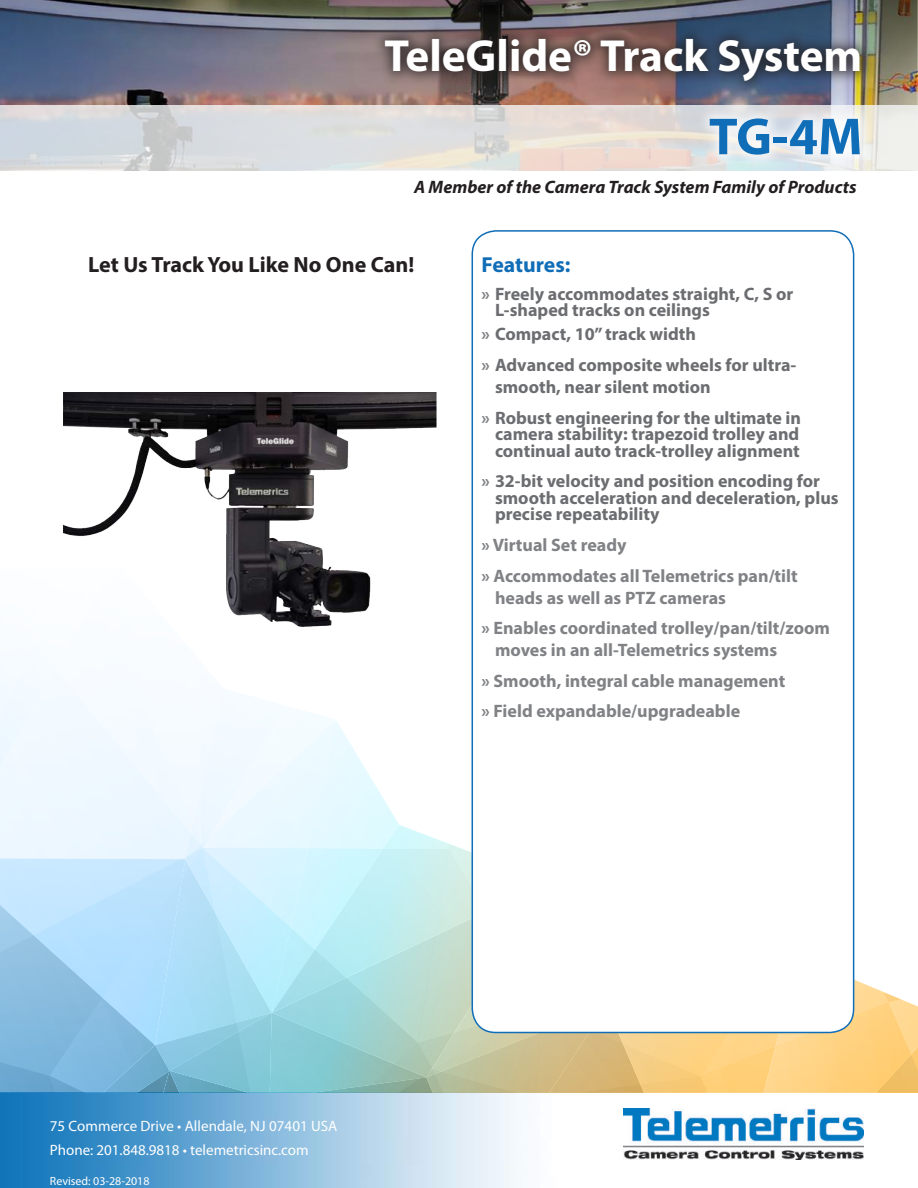
<style>
.page{position:relative;width:918px;height:1188px;background:#fff}
.page>*{position:absolute;margin:0;border:0;box-sizing:border-box;transform-origin:0 0}
.t1{font:700 52.5px "Myriad Pro";color:#106db7}
.t2{font:700 45.15px "Myriad Pro";color:#fff}
.t3{font:700 22.05px "Myriad Pro";color:#231f20}
.t4{font:700 21.75px "Myriad Pro";color:#106db7}
.t5{font:700 18px/16.5px "Myriad Pro";color:#6c6d70}
.t6{font:700 18px/30.8px "Myriad Pro";color:#808285}
.t7{font:italic 700 18px "Myriad Pro";color:#231f20}
.t8{font:15px/24px "Myriad Pro";color:#fff}
.t9{font:11.85px "Myriad Pro";color:#fff}
.s1{color:#fff}
.s2{color:#808285}
</style>
<div class="page">
<img style="left:0;top:0;width:917px;height:105px">
<div style="left:371px;top:25px;width:503px;height:70px;background:#231f20;opacity:.75"></div>
<svg style="left:0;top:105px;width:918px;height:65px;fill:#deddde"></svg>
<div style="left:696px;top:104px;width:178px;height:65px;background:#fff;opacity:.75"></div>
<img style="left:0;top:1093px;width:624px;height:95px">
<img style="left:624px;top:1108px;width:240px;height:52px">
<svg style="left:0;top:568px;width:918px;height:525px"></svg>
<div style="left:472px;top:231px;width:382px;height:801px;background:#fff;border-radius:24px"></div>
<img style="left:64px;top:392px;width:409px;height:251px">
<h2 class="t2" style="left:384px;top:26px;width:480px">TeleGlide® Track System</h2>
<h1 class="t1" style="left:709px;top:102px;width:155px">TG-4M</h1>
<p class="t7" style="left:414px;top:175px;width:451px">A Member of the Camera Track System Family of Products<span class="s1">s</span></p>
<p class="t3" style="left:88px;top:250px;width:328px">Let Us Track You Like No One Can!</p>
<p class="t4" style="left:482px;top:250px;width:91px">Features:</p>
<p class="t5" style="left:495px;top:285px;width:300px;text-indent:-14px"><span class="s2">»</span> Freely accommodates straight, C, S or<br>L-shaped tracks on ceilings</p>
<p class="t5" style="left:482px;top:318px;width:316px;line-height:30.8px"><span class="s2">»</span> Compact, 10” track width<br><span class="s2">»</span> Advanced composite wheels for ultra-</p>
<p class="t5" style="left:482px;top:371px;width:321px;line-height:30.8px;text-indent:14px">smooth, near silent motion<br><span class="s2">»</span> Robust engineering for the ultimate in</p>
<p class="t5" style="left:495px;top:425px;width:306px">camera stability: trapezoid trolley and continual auto track-trolley alignment</p>
<p class="t5" style="left:495px;top:472px;width:345px;text-indent:-14px"><span class="s2">»</span> 32-bit velocity and position encoding for smooth acceleration and deceleration, plus precise repeatability</p>
<p class="t6" style="left:482px;top:529px;width:318px">» Virtual Set ready<br>» Accommodates all Telemetrics pan/tilt</p>
<p class="t6" style="left:482px;top:582px;width:350px;text-indent:14px">heads as well as PTZ cameras<br>» Enables coordinated trolley/pan/tilt/zoom</p>
<p class="t6" style="left:482px;top:634px;width:305px;text-indent:14px">moves in an all-Telemetrics systems » Smooth, integral cable management » Field expandable/upgradeable</p>
<p class="t8" style="left:50px;top:1114px;width:289px">75 Commerce Drive • Allendale, NJ 07401 USA<br>Phone: 201.848.9818 • telemetricsinc.com</p>
<p class="t9" style="left:50px;top:1174px;width:101px">Revised: 03-28-2018</p>
</div>
